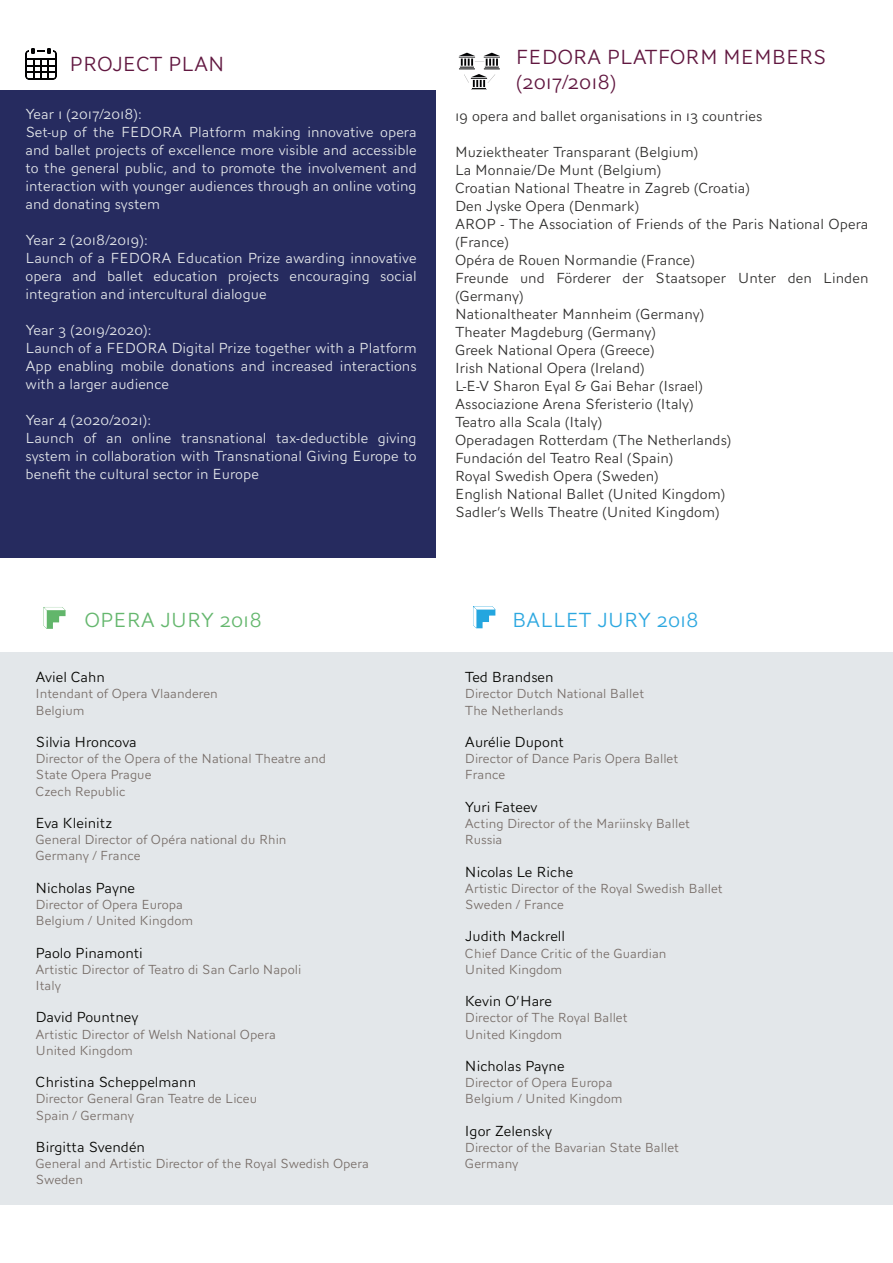
<style>
.page{position:relative;width:893px;height:1263px;background:#fff}
.page>*{position:absolute;margin:0;border:0;box-sizing:border-box;transform-origin:0 0}
.t1{font:300 21px/25.2px "AW Conqueror Sans";color:#611740}
.t2{font:300 21px "AW Conqueror Sans";color:#2da8e0}
.t3{font:300 21px "AW Conqueror Sans";color:#65b76e}
.t4{font:300 15px/18px "AW Conqueror Sans";color:#e5e8eb;text-align:justify}
.t5{font:300 15px/18px "AW Conqueror Sans";color:#2e2d2c}
.t6{font:300 15px "AW Conqueror Sans";color:#030300}
.t7{font:300 13.5px "AW Conqueror Sans";color:#776d68}
</style>
<div class="page">
<div style="left:0;top:652px;width:893px;height:553px;background:#e3e7ea"></div>
<div style="left:0;top:90px;width:436px;height:468px;background:#262b5f"></div>
<img style="left:26px;top:48px;width:31px;height:32px">
<img style="left:458px;top:52px;width:42px;height:37px">
<img style="left:43px;top:607px;width:23px;height:22px">
<img style="left:473px;top:606px;width:23px;height:23px">
<p class="t1" style="left:70px;top:52px;width:157px">PROJECT PLAN</p>
<p class="t4" style="left:26px;top:105px;width:118px">Year 1 (2017/2018):</p>
<p class="t4" style="left:26px;top:123px;width:393px">Set-up of the FEDORA Platform making innovative opera and ballet projects of excellence more visible and accessible to the general public, and to promote the involvement and interaction with younger audiences through an online voting and donating system</p>
<p class="t4" style="left:26px;top:231px;width:124px">Year 2 (2018/2019):</p>
<p class="t4" style="left:26px;top:249px;width:393px">Launch of a FEDORA Education Prize awarding innovative opera and ballet education projects encouraging social integration and intercultural dialogue</p>
<p class="t4" style="left:26px;top:321px;width:128px">Year 3 (2019/2020):</p>
<p class="t4" style="left:26px;top:339px;width:393px">Launch of a FEDORA Digital Prize together with a Platform App enabling mobile donations and increased interactions with a larger audience</p>
<p class="t4" style="left:26px;top:411px;width:127px">Year 4 (2020/2021):</p>
<p class="t4" style="left:26px;top:429px;width:393px">Launch of an online transnational tax-deductible giving system in collaboration with Transnational Giving Europe to benefit the cultural sector in Europe</p>
<p class="t3" style="left:84px;top:603px;width:179px">OPERA JURY 2018</p>
<p class="t6" style="left:36px;top:665px;width:71px">Aviel Cahn</p>
<p class="t7" style="left:36px;top:683px;width:184px">Intendant of Opera Vlaanderen</p>
<p class="t7" style="left:36px;top:699px;width:50px">Belgium</p>
<p class="t6" style="left:36px;top:729px;width:103px">Silvia Hroncova</p>
<p class="t7" style="left:36px;top:747px;width:292px">Director of the Opera of the National Theatre and</p>
<p class="t7" style="left:36px;top:764px;width:118px">State Opera Prague</p>
<p class="t7" style="left:36px;top:780px;width:92px">Czech Republic</p>
<p class="t6" style="left:36px;top:810px;width:78px">Eva Kleinitz</p>
<p class="t7" style="left:36px;top:828px;width:253px">General Director of Opéra national du Rhin</p>
<p class="t7" style="left:36px;top:845px;width:107px">Germany / France</p>
<p class="t6" style="left:36px;top:875px;width:101px">Nicholas Payne</p>
<p class="t7" style="left:36px;top:893px;width:149px">Director of Opera Europa</p>
<p class="t7" style="left:36px;top:909px;width:159px">Belgium / United Kingdom</p>
<p class="t6" style="left:36px;top:940px;width:109px">Paolo Pinamonti</p>
<p class="t7" style="left:36px;top:958px;width:267px">Artistic Director of Teatro di San Carlo Napoli</p>
<p class="t7" style="left:36px;top:974px;width:27px">Italy</p>
<p class="t6" style="left:36px;top:1005px;width:104px">David Pountney</p>
<p class="t7" style="left:36px;top:1023px;width:242px">Artistic Director of Welsh National Opera</p>
<p class="t7" style="left:36px;top:1039px;width:99px">United Kingdom</p>
<p class="t6" style="left:36px;top:1070px;width:162px">Christina Scheppelmann</p>
<p class="t7" style="left:36px;top:1088px;width:223px">Director General Gran Teatre de Liceu</p>
<p class="t7" style="left:36px;top:1104px;width:100px">Spain / Germany</p>
<p class="t6" style="left:36px;top:1134px;width:111px">Birgitta Svendén</p>
<p class="t7" style="left:36px;top:1152px;width:335px">General and Artistic Director of the Royal Swedish Opera</p>
<p class="t7" style="left:36px;top:1169px;width:49px">Sweden</p>
<p class="t1" style="left:516px;top:44px;width:312px">FEDORA PLATFORM MEMBERS (2017/2018)</p>
<p class="t5" style="left:455px;top:106px;width:309px">19 opera and ballet organisations in 13 countries</p>
<p class="t5" style="left:455px;top:142px;width:245px">Muziektheater Transparant (Belgium)</p>
<p class="t5" style="left:455px;top:160px;width:208px">La Monnaie/De Munt (Belgium)</p>
<p class="t5" style="left:455px;top:178px;width:296px">Croatian National Theatre in Zagreb (Croatia)</p>
<p class="t5" style="left:455px;top:196px;width:186px">Den Jyske Opera (Denmark)</p>
<p class="t5" style="left:455px;top:214px;width:415px">AROP - The Association of Friends of the Paris National Opera (France)</p>
<p class="t5" style="left:455px;top:250px;width:242px">Opéra de Rouen Normandie (France)</p>
<p class="t5" style="left:455px;top:268px;width:415px">Freunde und Förderer der Staatsoper Unter den Linden (Germany)</p>
<p class="t5" style="left:455px;top:304px;width:251px">Nationaltheater Mannheim (Germany)</p>
<p class="t5" style="left:455px;top:322px;width:203px">Theater Magdeburg (Germany)</p>
<p class="t5" style="left:455px;top:340px;width:201px">Greek National Opera (Greece)</p>
<p class="t5" style="left:455px;top:358px;width:191px">Irish National Opera (Ireland)</p>
<p class="t5" style="left:455px;top:376px;width:250px">L-E-V Sharon Eyal &amp; Gai Behar (Israel)</p>
<p class="t5" style="left:455px;top:394px;width:240px">Associazione Arena Sferisterio (Italy)</p>
<p class="t5" style="left:455px;top:412px;width:149px">Teatro alla Scala (Italy)</p>
<p class="t5" style="left:455px;top:430px;width:278px">Operadagen Rotterdam (The Netherlands)</p>
<p class="t5" style="left:455px;top:448px;width:220px">Fundación del Teatro Real (Spain)</p>
<p class="t5" style="left:455px;top:466px;width:205px">Royal Swedish Opera (Sweden)</p>
<p class="t5" style="left:455px;top:484px;width:272px">English National Ballet (United Kingdom)</p>
<p class="t5" style="left:455px;top:502px;width:266px">Sadler’s Wells Theatre (United Kingdom)</p>
<p class="t2" style="left:512px;top:603px;width:188px">BALLET JURY 2018</p>
<p class="t6" style="left:465px;top:665px;width:90px">Ted Brandsen</p>
<p class="t7" style="left:465px;top:683px;width:181px">Director Dutch National Ballet</p>
<p class="t7" style="left:465px;top:699px;width:100px">The Netherlands</p>
<p class="t6" style="left:465px;top:729px;width:100px">Aurélie Dupont</p>
<p class="t7" style="left:465px;top:747px;width:215px">Director of Dance Paris Opera Ballet</p>
<p class="t7" style="left:465px;top:764px;width:42px">France</p>
<p class="t6" style="left:465px;top:794px;width:74px">Yuri Fateev</p>
<p class="t7" style="left:465px;top:812px;width:227px">Acting Director of the Mariinsky Ballet</p>
<p class="t7" style="left:465px;top:828px;width:39px">Russia</p>
<p class="t6" style="left:465px;top:859px;width:110px">Nicolas Le Riche</p>
<p class="t7" style="left:465px;top:877px;width:259px">Artistic Director of the Royal Swedish Ballet</p>
<p class="t7" style="left:465px;top:893px;width:101px">Sweden / France</p>
<p class="t6" style="left:465px;top:924px;width:102px">Judith Mackrell</p>
<p class="t7" style="left:465px;top:942px;width:203px">Chief Dance Critic of the Guardian</p>
<p class="t7" style="left:465px;top:958px;width:99px">United Kingdom</p>
<p class="t6" style="left:465px;top:989px;width:88px">Kevin O’Hare</p>
<p class="t7" style="left:465px;top:1007px;width:164px">Director of The Royal Ballet</p>
<p class="t7" style="left:465px;top:1023px;width:99px">United Kingdom</p>
<p class="t6" style="left:465px;top:1053px;width:101px">Nicholas Payne</p>
<p class="t7" style="left:465px;top:1071px;width:149px">Director of Opera Europa</p>
<p class="t7" style="left:465px;top:1088px;width:159px">Belgium / United Kingdom</p>
<p class="t6" style="left:465px;top:1118px;width:89px">Igor Zelensky</p>
<p class="t7" style="left:465px;top:1136px;width:216px">Director of the Bavarian State Ballet</p>
<p class="t7" style="left:465px;top:1152px;width:55px">Germany</p>
</div>
